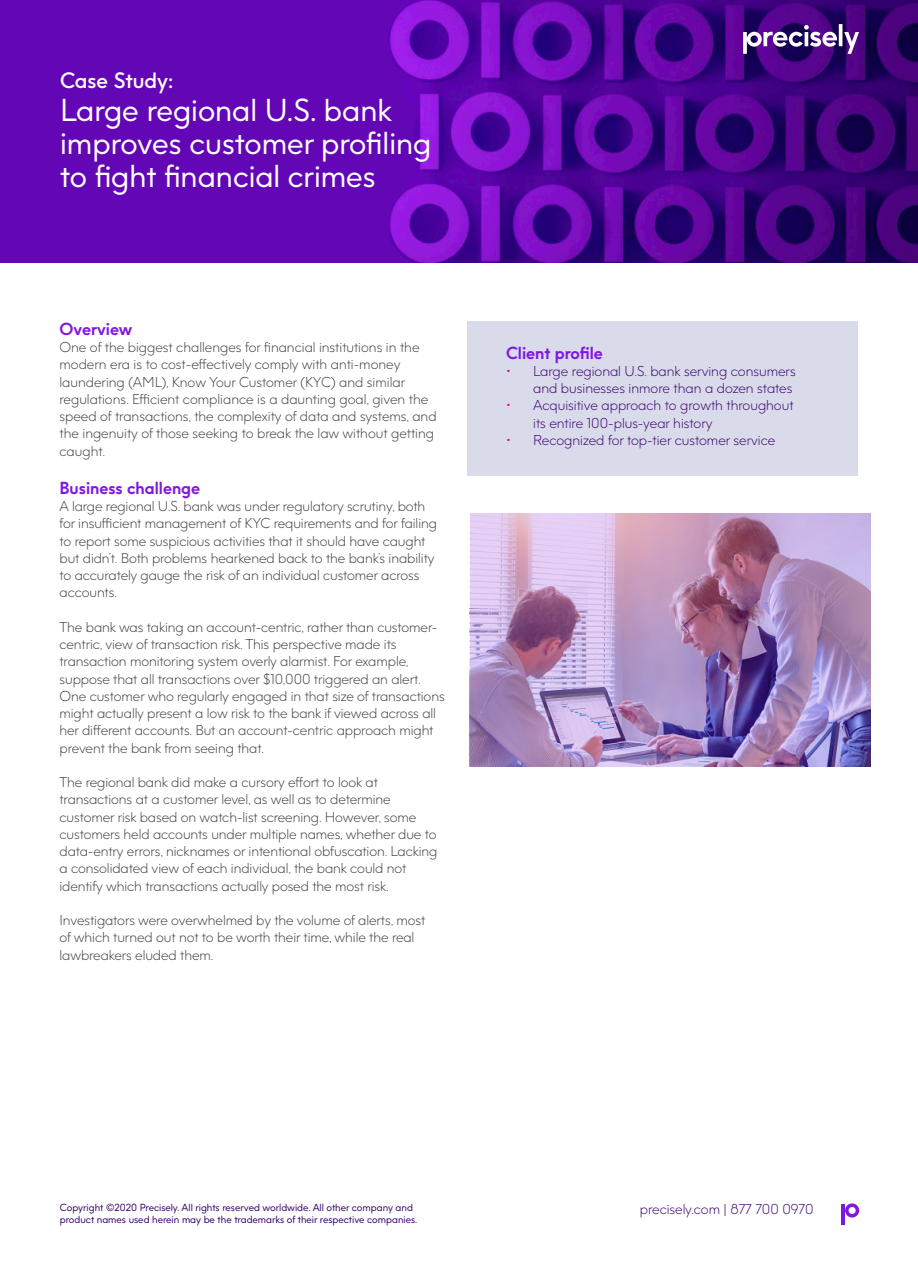
<style>
.page{position:relative;width:918px;height:1263px;background:#fff}
.page>*{position:absolute;margin:0;border:0;box-sizing:border-box;transform-origin:0 0}
.t1{font:30px "Precisely";color:#fff}
.t2{font:600 21px "Precisely";color:#fff}
.Paragraph_Style_1{font:700 16.5px "Precisely";color:#8017e1}
.Paragraph_Style_1-2{font:300 13.5px/17.2px "Precisely";letter-spacing:-.005em;color:#3e3e3f}
.t3{font:300 13.5px/17.2px "Precisely";color:#39006b;text-align:right}
.t4{font:9.75px "Precisely";color:#39006b}
.s1{color:#e5007e}
</style>
<div class="page">
<div style="left:468px;top:322px;width:390px;height:154px;background:#d9dbeb"></div>
<svg style="left:845px;top:1203px;width:14px;height:14px"></svg>
<hr style="left:842px;top:1204px;width:3px;height:20px;background:#8017e1">
<img style="left:1px;top:0;width:917px;height:263px">
<svg style="left:743px;top:24px;width:116px;height:30px"></svg>
<img style="left:470px;top:513px;width:400px;height:254px">
<p class="t2" style="left:60px;top:67px;width:115px">Case Study:</p>
<p class="t1" style="left:60px;top:91px;width:333px">Large regional U.S. bank</p>
<p class="t1" style="left:60px;top:124px;width:373px">improves customer profiling</p>
<p class="t1" style="left:60px;top:157px;width:317px">to fight financial crimes</p>
<p class="Paragraph_Style_1" style="left:60px;top:318px;width:74px">Overview</p>
<p class="Paragraph_Style_1-2" style="left:60px;top:338px;width:379px">One of the biggest challenges for financial institutions in the modern era is to cost-effectively comply with anti-money laundering (AML), Know Your Customer (KYC) and similar regulations. Efficient compliance is a daunting goal, given the speed of transactions, the complexity of data and systems, and the ingenuity of those seeking to break the law without getting caught.</p>
<h1 class="Paragraph_Style_1" style="left:60px;top:477px;width:142px">Business challenge</h1>
<h1 class="Paragraph_Style_1-2" style="left:60px;top:497px;width:379px">A large regional U.S. bank was under regulatory scrutiny, both for insufficient management of KYC requirements and for failing to report some suspicious activities that it should have caught but didn’t. Both problems hearkened back to the bank’s inability to accurately gauge the risk of an individual customer across accounts.</h1>
<h1 class="Paragraph_Style_1-2" style="left:60px;top:618px;width:387px">The bank was taking an account-centric, rather than customer&shy;centric, view of transaction risk. This perspective made its transaction monitoring system overly alarmist. For example, suppose that all transactions over $10,000 triggered an alert.<br>One customer who regularly engaged in that size of transactions might actually present a low risk to the bank if viewed across all her different accounts. But an account-centric approach might prevent the bank from seeing that.</h1>
<h1 class="Paragraph_Style_1-2" style="left:60px;top:773px;width:379px">The regional bank did make a cursory effort to look at transactions at a customer level, as well as to determine customer risk based on watch-list screening. However, some customers held accounts under multiple names, whether due to data-entry errors, nicknames or intentional obfuscation. Lacking a consolidated view of each individual, the bank could not identify which transactions actually posed the most risk.</h1>
<h1 class="Paragraph_Style_1-2" style="left:60px;top:911px;width:367px">Investigators were overwhelmed by the volume of alerts, most of which turned out not to be worth their time, while the real lawbreakers eluded them.</h1>
<p class="Paragraph_Style_1" style="left:506px;top:342px;width:98px">Client profile</p>
<p class="t3" style="left:506px;top:362px;width:291px"><span class="s1">•</span> Large regional U.S. bank serving consumers and businesses inmore than a dozen states</p>
<p class="t3" style="left:533px;top:397px;width:262px;text-align:left;text-indent:-27px"><span class="s1">•</span> Acquisitive approach to growth throughout its entire 100-plus-year history</p>
<p class="t3" style="left:506px;top:431px;width:271px"><span class="s1">•</span> Recognized for top-tier customer service</p>
<p class="t4" style="left:60px;top:1201px;width:355px">Copyright ©2020 Precisely. All rights reserved worldwide. All other company and</p>
<p class="t4" style="left:60px;top:1213px;width:359px">product names used herein may be the trademarks of their respective companies.</p>
<p class="t3" style="left:640px;top:1201px;width:175px">precisely.com | 877 700 0970</p>
</div>
